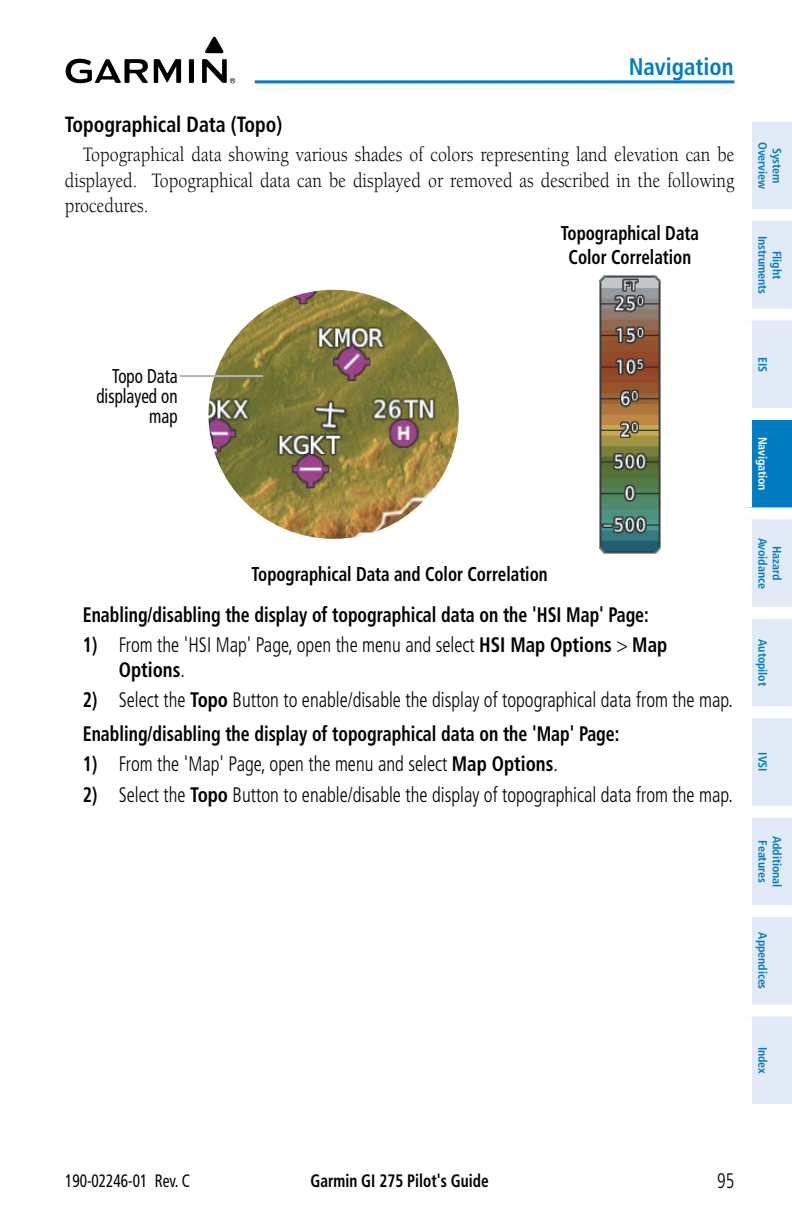
<style>
.page{position:relative;width:792px;height:1224px;background:#fff}
.page>*{position:absolute;margin:0;border:0;box-sizing:border-box;transform-origin:0 0}
.t1{font:700 condensed 24px "Frutiger";color:#007cc3;scale:.95 1}
.Heading_3_CRG{font:700 condensed 22px "Frutiger";color:#000;scale:.9 1}
.Procedure_CRG{font:300 condensed 21px/25.2px "Frutiger";color:#000;scale:.9 1}
.Text_3_CRG{font:21px/25.2px "Berkeley";color:#000;text-align:justify;scale:.85 1}
.Procedure_Head_CRG{font:700 condensed 21px "Frutiger";color:#000;scale:.85 1}
.Procedure_CRG-2{font:300 condensed 21px "Frutiger";color:#000;scale:.85 1}
.Caption_CRG{font:700 condensed 20px/24px "Frutiger";color:#000;text-align:center;scale:.85 1}
.Callout_Right_CRG{font:condensed 20px/20px "Frutiger";color:#000;text-align:right;scale:.85 1}
.t2{font:700 condensed 18px "Frutiger";color:#000;scale:.85 1}
.t3{font:condensed 18px "Frutiger";color:#000;scale:.85 1}
.t4{font:700 condensed 12px/14.4px "Frutiger";letter-spacing:-.01em;color:#007cc3;text-align:center}
.t5{font:700 condensed 12px "Frutiger";letter-spacing:-.01em;color:#fff}
.s1{font-weight:700}
</style>
<div class="page">
<div style="left:752px;top:122px;width:40px;height:982px;background:#e3eaf7"></div>
<div style="left:746px;top:414px;width:46px;height:99px;background:#007cc3"></div>
<div style="left:740px;top:209px;width:52px;height:12px;background:#fff"></div>
<div style="left:740px;top:309px;width:52px;height:12px;background:#fff"></div>
<div style="left:740px;top:408px;width:52px;height:12px;background:#fff"></div>
<div style="left:740px;top:420px;width:12px;height:87px;background:#fff"></div>
<div style="left:740px;top:507px;width:52px;height:12px;background:#fff"></div>
<div style="left:740px;top:607px;width:52px;height:12px;background:#fff"></div>
<div style="left:740px;top:706px;width:52px;height:12px;background:#fff"></div>
<div style="left:740px;top:806px;width:52px;height:12px;background:#fff"></div>
<div style="left:740px;top:905px;width:52px;height:12px;background:#fff"></div>
<div style="left:740px;top:1005px;width:52px;height:12px;background:#fff"></div>
<img style="left:599px;top:275px;width:62px;height:279px">
<img style="left:208px;top:290px;width:251px;height:249px;border-radius:125px">
<hr style="left:180px;top:375px;width:83px;height:2px;background:#b4b4b1">
<hr style="left:255px;top:80px;width:479px;height:3px;background:#007dc3">
<svg style="left:205px;top:37px;width:19px;height:16px"></svg>
<svg style="left:66px;top:59px;width:169px;height:24px"></svg>
<p class="t1" style="left:629px;top:52px;width:112px">Navigation</p>
<p class="Heading_3_CRG" style="left:65px;top:111px;width:243px">Topographical Data (Topo)</p>
<p class="Text_3_CRG" style="left:65px;top:143px;width:789px;text-indent:18px">Topographical data showing various shades of colors representing land elevation can be displayed. Topographical data can be displayed or removed as described in the following procedures.</p>
<p class="Caption_CRG" style="left:561px;top:221px;width:164px">Topographical Data<br>Color Correlation</p>
<p class="t4" style="left:784px;top:142px;width:48px;rotate:90deg">System<br>Overview</p>
<p class="t4" style="left:784px;top:236px;width:60px;rotate:90deg">Flight<br>Instruments</p>
<p class="Callout_Right_CRG" style="left:96px;top:367px;width:97px">Topo Data displayed on map</p>
<p class="Caption_CRG" style="left:252px;top:562px;width:350px">Topographical Data and Color Correlation</p>
<p class="Procedure_Head_CRG" style="left:83px;top:602px;width:667px">Enabling/disabling the display of topographical data on the 'HSI Map' Page:</p>
<p class="Procedure_CRG" style="left:119px;top:632px;width:611px;text-indent:-36px"><span class="s1">1)</span> From the 'HSI Map' Page, open the menu and select <span class="s1">HSI Map Options</span> &gt; <span class="s1">Map<br>Options</span>.</p>
<p class="Procedure_CRG" style="left:83px;top:687px;width:724px"><span class="s1">2)</span> Select the <span class="s1">Topo</span> Button to enable/disable the display of topographical data from the map.</p>
<p class="Procedure_Head_CRG" style="left:83px;top:721px;width:633px">Enabling/disabling the display of topographical data on the 'Map' Page:</p>
<p class="Procedure_CRG" style="left:83px;top:751px;width:529px"><span class="s1">1)</span> From the 'Map' Page, open the menu and select <span class="s1">Map Options</span>.</p>
<p class="Procedure_CRG" style="left:83px;top:782px;width:724px"><span class="s1">2)</span> Select the <span class="s1">Topo</span> Button to enable/disable the display of topographical data from the map.</p>
<p class="t4" style="left:770px;top:357px;width:17px;rotate:90deg">EIS</p>
<p class="t5" style="left:770px;top:437px;width:56px;rotate:90deg">Navigation</p>
<p class="t4" style="left:784px;top:538px;width:53px;rotate:90deg">Hazard<br>Avoidance</p>
<p class="t4" style="left:770px;top:639px;width:48px;rotate:90deg">Autopilot</p>
<p class="t4" style="left:770px;top:752px;width:21px;rotate:90deg">IVSI</p>
<p class="t4" style="left:784px;top:836px;width:53px;rotate:90deg">Additional<br>Features</p>
<p class="t4" style="left:770px;top:932px;width:58px;rotate:90deg">Appendices</p>
<p class="t4" style="left:770px;top:1047px;width:29px;rotate:90deg">Index</p>
<p class="t3" style="left:65px;top:1171px;width:149px">190-02246-01 Rev. C</p>
<p class="t2" style="left:311px;top:1171px;width:211px">Garmin GI 275 Pilot's Guide</p>
<p class="Procedure_CRG-2" style="left:717px;top:1169px;width:22px">95</p>
</div>
